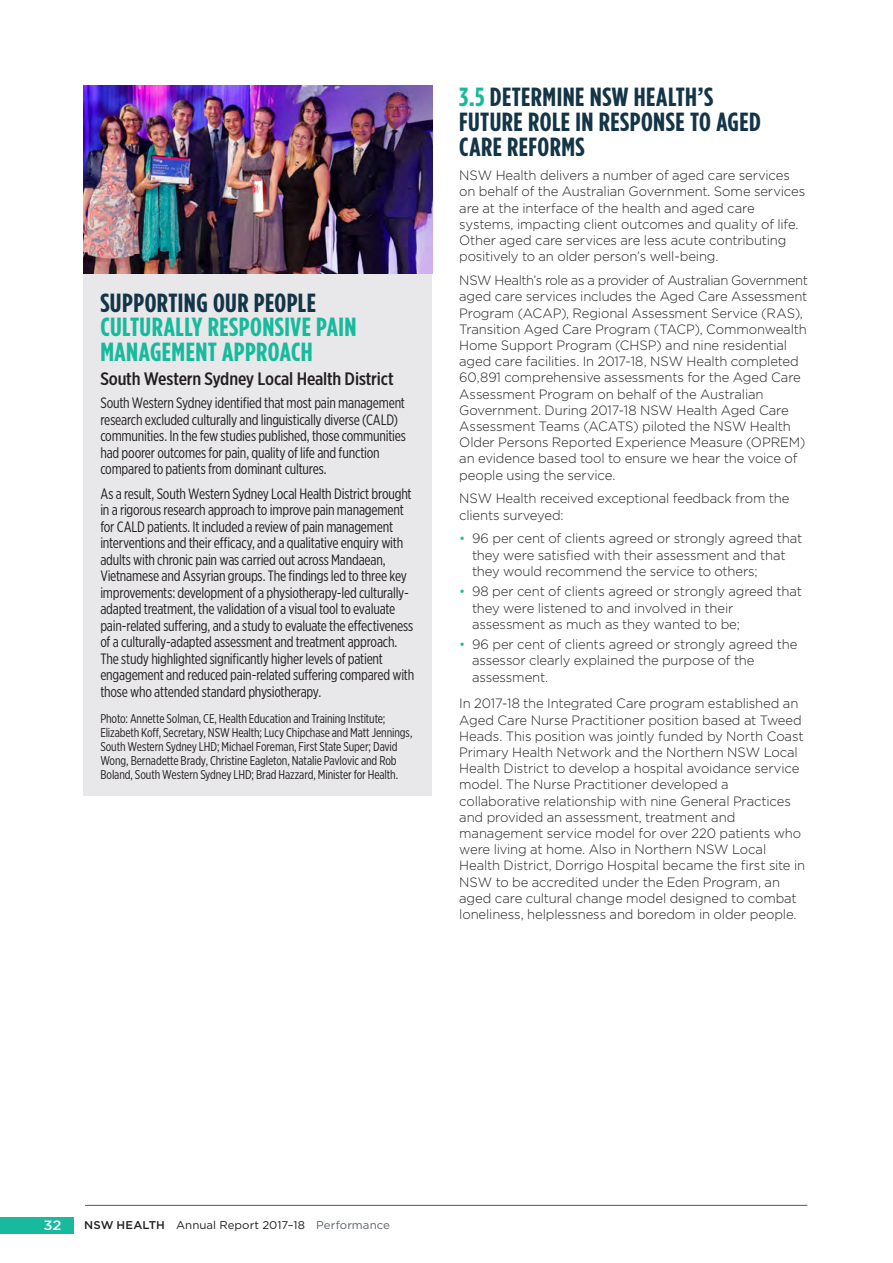
<style>
.page{position:relative;width:893px;height:1263px;background:#fff}
.page>*{position:absolute;margin:0;border:0;box-sizing:border-box;transform-origin:0 0}
.H2_Case_Study{font:700 26.25px/24.8px "Gotham Condensed";letter-spacing:.015em;color:#17ba9d;scale:1.07 1}
.Priority_H2{font:700 26.25px/24.8px "Gotham Condensed";letter-spacing:.015em;color:#133547;scale:1.07 1}
.H3_Case_Study{font:500 18px "Gotham X Narrow";letter-spacing:-.01em;color:#231f20;scale:1.07 1}
.Body_Case_Sgtudy{font:15px/16.5px "Gotham X Narrow";letter-spacing:-.015em;color:#231f20}
.Body{font:300 13.5px/16.2px "Gotham";letter-spacing:-.01em;color:#231f20}
.Bullets{font:300 13.5px/16.2px "Gotham";letter-spacing:-.01em;color:#231f20}
.Bullet_last{font:300 13.5px/16.2px "Gotham";letter-spacing:-.01em;color:#231f20}
.t1{font:500 13.5px "Gotham";color:#fff;scale:1.1 1}
.Photo_caption_Case_S{font:12.75px/14px "Gotham X Narrow";letter-spacing:-.01em;color:#231f20}
.t2{font:11.25px "Gotham";letter-spacing:.005em;color:#231f20}
.s1{color:#133547}
.s2{color:#17ba9d}
.s3{font-weight:500}
.s4{color:#5b616b}
</style>
<div class="page">
<div style="left:0;top:1217px;width:73px;height:17px;background:#17ba9d"></div>
<hr style="left:85px;top:1205px;width:722px;height:1px;background:#5b616b">
<div style="left:83px;top:274px;width:349px;height:522px;background:#e8e7e9"></div>
<img style="left:83px;top:85px;width:349px;height:189px">
<p class="H2_Case_Study" style="left:100px;top:290px;width:241px"><span class="s1">SUPPORTING OUR PEOPLE<br></span>CULTURALLY RESPONSIVE PAIN<br>MANAGEMENT APPROACH</p>
<p class="H3_Case_Study" style="left:100px;top:368px;width:276px">South Western Sydney Local Health District</p>
<p class="Body_Case_Sgtudy" style="left:100px;top:395px;width:307px">South Western Sydney identified that most pain management research excluded culturally and linguistically diverse (CALD) communities. In the few studies published, those communities had poorer outcomes for pain, quality of life and function compared to patients from dominant cultures.</p>
<p class="Body_Case_Sgtudy" style="left:100px;top:485px;width:315px">As a result, South Western Sydney Local Health District brought in a rigorous research approach to improve pain management for CALD patients. It included a review of pain management interventions and their efficacy, and a qualitative enquiry with adults with chronic pain was carried out across Mandaean, Vietnamese and Assyrian groups. The findings led to three key improvements: development of a physiotherapy-led culturally&shy;adapted treatment, the validation of a visual tool to evaluate pain-related suffering, and a study to evaluate the effectiveness of a culturally-adapted assessment and treatment approach.<br>The study highlighted significantly higher levels of patient engagement and reduced pain-related suffering compared with those who attended standard physiotherapy.</p>
<p class="Photo_caption_Case_S" style="left:100px;top:711px;width:314px">Photo: Annette Solman, CE, Health Education and Training Institute; Elizabeth Koff, Secretary, NSW Health; Lucy Chipchase and Matt Jennings, South Western Sydney LHD; Michael Foreman, First State Super; David Wong, Bernadette Brady, Christine Eagleton, Natalie Pavlovic and Rob Boland, South Western Sydney LHD; Brad Hazzard, Minister for Health.</p>
<p class="Priority_H2" style="left:459px;top:84px;width:283px"><span class="s2">3.5</span> DETERMINE NSW HEALTH’S<br>FUTURE ROLE IN RESPONSE TO AGED<br>CARE REFORMS</p>
<p class="Body" style="left:459px;top:167px;width:347px">NSW Health delivers a number of aged care services on behalf of the Australian Government. Some services are at the interface of the health and aged care systems, impacting client outcomes and quality of life.<br>Other aged care services are less acute contributing positively to an older person’s well-being.</p>
<p class="Body" style="left:459px;top:272px;width:350px">NSW Health’s role as a provider of Australian Government aged care services includes the Aged Care Assessment Program (ACAP), Regional Assessment Service (RAS), Transition Aged Care Program (TACP), Commonwealth Home Support Program (CHSP) and nine residential aged care facilities. In 2017-18, NSW Health completed 60,891 comprehensive assessments for the Aged Care Assessment Program on behalf of the Australian Government. During 2017-18 NSW Health Aged Care Assessment Teams (ACATS) piloted the NSW Health Older Persons Reported Experience Measure (OPREM) an evidence based tool to ensure we hear the voice of people using the service.</p>
<p class="Body" style="left:459px;top:490px;width:332px">NSW Health received exceptional feedback from the clients surveyed:</p>
<p class="Bullets" style="left:472px;top:530px;width:332px;text-indent:-13px"><span class="s2">•</span> 96 per cent of clients agreed or strongly agreed that they were satisfied with their assessment and that they would recommend the service to others;</p>
<p class="Bullets" style="left:472px;top:583px;width:331px;text-indent:-13px"><span class="s2">•</span> 98 per cent of clients agreed or strongly agreed that they were listened to and involved in their assessment as much as they wanted to be;</p>
<p class="Bullet_last" style="left:472px;top:636px;width:327px;text-indent:-13px"><span class="s2">•</span> 96 per cent of clients agreed or strongly agreed the assessor clearly explained the purpose of the assessment.</p>
<p class="Body" style="left:459px;top:695px;width:347px">In 2017-18 the Integrated Care program established an Aged Care Nurse Practitioner position based at Tweed Heads. This position was jointly funded by North Coast Primary Health Network and the Northern NSW Local Health District to develop a hospital avoidance service model. The Nurse Practitioner developed a collaborative relationship with nine General Practices and provided an assessment, treatment and management service model for over 220 patients who were living at home. Also in Northern NSW Local Health District, Dorrigo Hospital became the first site in NSW to be accredited under the Eden Program, an aged care cultural change model designed to combat loneliness, helplessness and boredom in older people.</p>
<p class="t1" style="left:43px;top:1217px;width:18px">32</p>
<p class="t2" style="left:84px;top:1218px;width:307px"><span class="s3">NSW HEALTH</span> Annual Report 2017–18 <span class="s4">Performance</span></p>
</div>
